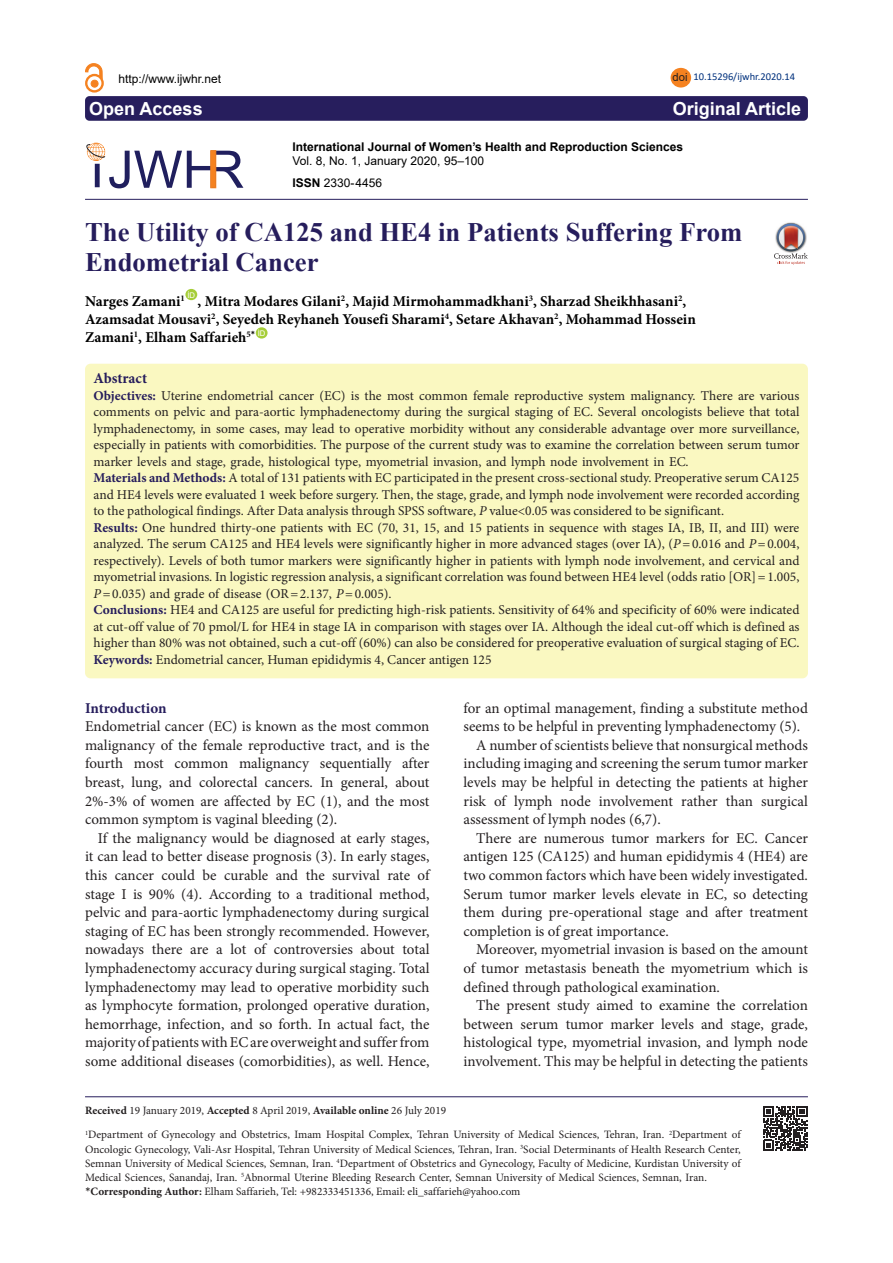
<style>
.page{position:relative;width:893px;height:1263px;background:#fff}
.page>*{position:absolute;margin:0;border:0;box-sizing:border-box;transform-origin:0 0}
.Pa3{font:700 26.7px/30px "Times New Roman";color:#261d5c}
.t1{font:700 18px "Arial";color:#fff}
.t2{font:15px/18.6px "Minion Pro";color:#231f20;text-align:justify}
.t3{font:700 15px/18px "Minion Pro";color:#000}
.t4{font:700 15px "Minion Pro";letter-spacing:-.005em;color:#271e5d}
.t5{font:700 15px "Minion Pro";color:#261d5c}
.t6{font:13.5px/16.5px "Minion Pro";color:#231f20;text-align:justify}
.t7{font:12px "Arial";color:#000}
.t8{font:700 12px "Arial";color:#000}
.t9{font:11.25px/14.2px "Minion Pro";color:#231f20;text-align:justify}
.t10{font:11.25px "Arial";color:#231f20}
.t11{font:10.5px "Calibri";color:#00317d}
.t12{font:7.8px "Arial";color:#fff}
.s1{font-weight:700}
.s2{font-weight:700;color:#261d5c}
.s3{font-style:italic}
.s4{font-family:"Calibri"}
</style>
<div class="page">
<div style="left:85px;top:364px;width:723px;height:314px;background:#faf8c1;border-radius:6px"></div>
<div style="left:185px;top:289px;width:12px;height:11px;background:#a6ce39;border-radius:50%"></div>
<div style="left:256px;top:327px;width:12px;height:12px;background:#a6ce39;border-radius:50%"></div>
<div style="left:85px;top:96px;width:723px;height:25px;background:#271e5d;border-radius:4px"></div>
<hr style="left:85px;top:199px;width:723px;height:1px;background:#271e5d">
<div style="left:671px;top:68px;width:20px;height:20px;background:#f58220;border-radius:50%"></div>
<div style="left:91px;top:80px;width:7px;height:7px;background:#f58220;border-radius:50%"></div>
<div style="left:91px;top:80px;width:7px;height:7px;border:1px solid #f58220;border-radius:50%"></div>
<div style="left:85px;top:74px;width:19px;height:19px;border:2px solid #f58220;border-radius:50%"></div>
<svg style="left:85px;top:63px;width:17px;height:16px"></svg>
<hr style="left:85px;top:1096px;width:723px;height:1px;background:#261d5c">
<svg style="left:763px;top:1106px;width:44px;height:44px"></svg>
<svg style="left:774px;top:223px;width:34px;height:42px"></svg>
<svg style="left:86px;top:143px;width:157px;height:45px"></svg>
<svg style="left:211px;top:150px;width:5px;height:38px"></svg>
<p class="t7" style="left:118px;top:70px;width:104px">http://www.ijwhr.net</p>
<p class="t10" style="left:672px;top:70px;width:17px">doi</p>
<p class="t11" style="left:693px;top:70px;width:103px">10.15296/ijwhr.2020.14</p>
<p class="t1" style="left:89px;top:96px;width:115px">Open Access</p>
<p class="t1" style="left:673px;top:96px;width:130px">Original Article</p>
<p class="t8" style="left:293px;top:138px;width:392px">International Journal of Women’s Health and Reproduction Sciences</p>
<p class="t7" style="left:293px;top:153px;width:193px">Vol. 8, No. 1, January 2020, 95–100</p>
<p class="t7" style="left:293px;top:174px;width:91px"><span class="s1">ISSN</span> 2330- 4456</p>
<p class="Pa3" style="left:85px;top:216px;width:659px">The Utility of CA125 and HE4 in Patients Suffering From<br>Endometrial Cancer</p>
<p class="t3" style="left:85px;top:292px;width:101px">Narges Zamani<sup>1</sup></p>
<p class="t12" style="left:187px;top:290px;width:9px">ID</p>
<p class="t3" style="left:85px;top:292px;width:612px;text-indent:113px">, Mitra Modares Gilani<sup>2</sup>, Majid Mirmohammadkhani<sup>3</sup>, Sharzad Sheikhhasani<sup>2</sup>,<br>Azamsadat Mousavi<sup>2</sup>, Seyedeh Reyhaneh Yousefi Sharami<sup>4</sup>, Setare Akhavan<sup>2</sup>, Mohammad Hossein<br>Zamani<sup>1</sup>, Elham Saffarieh<sup>5</sup><sup>*</sup></p>
<p class="t12" style="left:258px;top:328px;width:9px">ID</p>
<p class="t5" style="left:94px;top:368px;width:55px">Abstract</p>
<p class="t6" style="left:94px;top:387px;width:707px"><span class="s2">Objectives:</span> Uterine endometrial cancer (EC) is the most common female reproductive system malignancy. There are various comments on pelvic and para-aortic lymphadenectomy during the surgical staging of EC. Several oncologists believe that total lymphadenectomy, in some cases, may lead to operative morbidity without any considerable advantage over more surveillance, especially in patients with comorbidities. The purpose of the current study was to examine the correlation between serum tumor marker levels and stage, grade, histological type, myometrial invasion, and lymph node involvement in EC.</p>
<p class="t6" style="left:94px;top:470px;width:707px"><span class="s2">Materials and Methods:</span> A total of 131 patients with EC participated in the present cross-sectional study. Preoperative serum CA125 and HE4 levels were evaluated 1 week before surgery. Then, the stage, grade, and lymph node involvement were recorded according to the pathological findings. After Data analysis through SPSS software, <span class="s3">P</span> value&lt;0.05 was considered to be significant.</p>
<p class="t6" style="left:94px;top:519px;width:707px"><span class="s2">Results:</span> One hundred thirty-one patients with EC (70, 31, 15, and 15 patients in sequence with stages IA, IB, II, and III) were analyzed. The serum CA125 and HE4 levels were significantly higher in more advanced stages (over IA), (<span class="s3">P</span>=0.016 and <span class="s3">P</span>=0.004, respectively). Levels of both tumor markers were significantly higher in patients with lymph node involvement, and cervical and myometrial invasions. In logistic regression analysis, a significant correlation was found between HE4 level (odds ratio [OR]=1.005, <span class="s3">P</span>=0.035) and grade of disease (OR=2.137, <span class="s3">P</span>=0.005).</p>
<p class="t6" style="left:94px;top:602px;width:707px"><span class="s2">Conclusions:</span> HE4 and CA125 are useful for predicting high-risk patients. Sensitivity of 64% and specificity of 60% were indicated at cut-off value of 70 pmol/L for HE4 in stage IA in comparison with stages over IA. Although the ideal cut-off which is defined as higher than 80% was not obtained, such a cut-off (60%) can also be considered for preoperative evaluation of surgical staging of EC.</p>
<p class="t6" style="left:94px;top:651px;width:400px"><span class="s2">Keywords:</span> Endometrial cancer, Human epididymis 4, Cancer antigen 125</p>
<p class="t4" style="left:85px;top:697px;width:83px">Introduction</p>
<p class="t2" style="left:85px;top:717px;width:346px">Endometrial cancer (EC) is known as the most common malignancy of the female reproductive tract, and is the fourth most common malignancy sequentially after breast, lung, and colorectal cancers. In general, about 2%-3% of women are affected by EC (1), and the most common symptom is vaginal bleeding (2).</p>
<p class="t2" style="left:85px;top:829px;width:346px;text-indent:13px">If the malignancy would be diagnosed at early stages, it can lead to better disease prognosis (3). In early stages, this cancer could be curable and the survival rate of stage I is 90% (4). According to a traditional method, pelvic and para-aortic lymphadenectomy during surgical staging of EC has been strongly recommended. However, nowadays there are a lot of controversies about total lymphadenectomy accuracy during surgical staging. Total lymphadenectomy may lead to operative morbidity such as lymphocyte formation, prolonged operative duration, hemorrhage, infection, and so forth. In actual fact, the majority of patients with EC are overweight and suffer from some additional diseases (comorbidities), as well. Hence,</p>
<p class="t2" style="left:463px;top:698px;width:346px">for an optimal management, finding a substitute method seems to be helpful in preventing lymphadenectomy (5).</p>
<p class="t2" style="left:463px;top:736px;width:346px;text-indent:13px">A number of scientists believe that nonsurgical methods including imaging and screening the serum tumor marker levels may be helpful in detecting the patients at higher risk of lymph node involvement rather than surgical assessment of lymph nodes (6,7).</p>
<p class="t2" style="left:463px;top:829px;width:346px;text-indent:13px">There are numerous tumor markers for EC. Cancer antigen 125 (CA125) and human epididymis 4 (HE4) are two common factors which have been widely investigated.<br>Serum tumor marker levels elevate in EC, so detecting them during pre-operational stage and after treatment completion is of great importance.</p>
<p class="t2" style="left:463px;top:940px;width:346px;text-indent:13px">Moreover, myometrial invasion is based on the amount of tumor metastasis beneath the myometrium which is defined through pathological examination.</p>
<p class="t2" style="left:463px;top:996px;width:346px;text-indent:13px">The present study aimed to examine the correlation between serum tumor marker levels and stage, grade, histological type, myometrial invasion, and lymph node involvement. This may be helpful in detecting the patients</p>
<p class="t9" style="left:85px;top:1103px;width:363px"><span class="s1">Received</span> 19 January 2019, <span class="s1">Accepted</span> 8 April 2019, <span class="s1">Available online</span> 26 July 2019</p>
<p class="t9" style="left:85px;top:1127px;width:657px"><sup>1</sup>Department of Gynecology and Obstetrics, Imam Hospital Complex, Tehran University of Medical Sciences, Tehran, Iran. <sup>2</sup>Department of Oncologic Gynecology, Vali-Asr Hospital, Tehran University of Medical Sciences, Tehran, Iran. <sup>3</sup>Social Determinants of Health Research Center, Semnan University of Medical Sciences, Semnan, Iran. <sup>4</sup>Department of Obstetrics and Gynecology, Faculty of Medicine, Kurdistan University of Medical Sciences, Sanandaj, Iran. <sup>5</sup>Abnormal Uterine Bleeding Research Center, Semnan University of Medical Sciences, Semnan, Iran.</p>
<p class="t9" style="left:85px;top:1184px;width:437px"><span class="s4">*</span><span class="s1">Corresponding Author:</span> Elham Saffarieh, Tel: +982333451336, Email: eli_saffarieh@yahoo.com</p>
</div>
